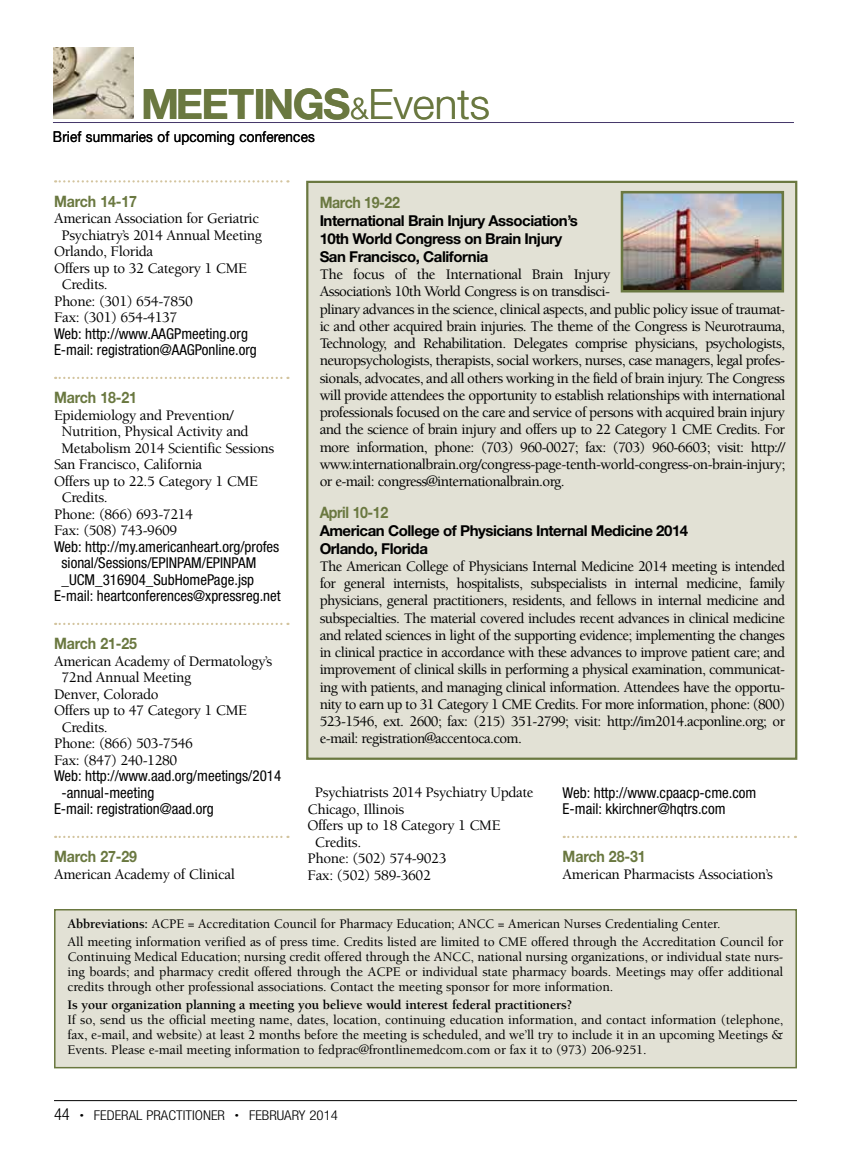
<style>
.page{position:relative;width:851px;height:1161px;background:#fff}
.page>*{position:absolute;margin:0;border:0;box-sizing:border-box;transform-origin:0 0}
.t1{font:700 42px "Helvetica Neue LT Std";color:#6a7840}
.t2{font:700 15.75px "Helvetica Neue LT Std";letter-spacing:-.01em;color:#6a7840;scale:.9 1}
.t3{font:700 15.75px "Helvetica Neue LT Std";letter-spacing:-.03em;color:#6a7840;scale:.9 1}
.t4{font:500 15px/17.2px "Berkeley Std";letter-spacing:-.04em;color:#000}
.t5{font:condensed 15px/16.5px "Helvetica Neue LT Std";color:#000}
.t6{font:700 15px/18px "Helvetica Neue LT Std";letter-spacing:-.03em;color:#000}
.t7{font:15px "Helvetica Neue LT Std";letter-spacing:.01em;color:#000;scale:.9 1}
.t8{font:500 13.5px/15px "Berkeley Std";letter-spacing:-.01em;color:#000;text-align:justify}
.t9{font:700 13.5px "Berkeley Std";letter-spacing:-.01em;color:#000}
.t10{font:300 condensed 13.5px "Helvetica Neue LT Std";color:#000;scale:1.1 1}
.s1{font-weight:300;font-size:30px}
.s2{font-weight:300}
.s3{font-weight:700}
.s4{font-size:16.5px}
.s5{font-size:7.5px}
</style>
<div class="page">
<hr style="left:54px;top:1100px;width:742px;height:1px;background:#000">
<hr style="left:53px;top:122px;width:740px;height:1px;background:#44376a">
<img style="left:53px;top:47px;width:80px;height:72px">
<svg style="left:55px;top:180px;width:233px;height:3px"></svg>
<svg style="left:55px;top:377px;width:233px;height:2px"></svg>
<svg style="left:55px;top:623px;width:233px;height:2px"></svg>
<svg style="left:55px;top:836px;width:233px;height:2px"></svg>
<div style="left:55px;top:910px;width:741px;height:158px;background:#e2e1d5"></div>
<div style="left:54px;top:909px;width:742px;height:159px;border:2px solid #6a7840"></div>
<div style="left:306px;top:181px;width:491px;height:579px;background:#e2e1d5;border:2px solid #6a7840"></div>
<img style="left:624px;top:195px;width:156px;height:93px">
<div style="left:620px;top:191px;width:164px;height:101px;border:3px solid #6a7840"></div>
<svg style="left:563px;top:836px;width:233px;height:2px"></svg>
<h1 class="t1" style="left:141px;top:78px;width:350px">Meetings<span class="s1">&amp;</span><span class="s2">Events</span></h1>
<p class="t7" style="left:53px;top:128px;width:292px">Brief summaries of upcoming conferences</p>
<p class="t2" style="left:54px;top:191px;width:94px">March 14-17</p>
<p class="t4" style="left:54px;top:210px;width:206px">American Association for Geriatric</p>
<p class="t4" style="left:62px;top:226px;width:202px">Psychiatry’s 2014 Annual Meeting</p>
<p class="t4" style="left:54px;top:243px;width:101px">Orlando, Florida</p>
<p class="t4" style="left:54px;top:259px;width:195px">Offers up to 32 Category 1 CME</p>
<p class="t4" style="left:62px;top:276px;width:48px">Credits.</p>
<p class="t4" style="left:54px;top:292px;width:140px">Phone: (301) 654-7850</p>
<p class="t4" style="left:54px;top:309px;width:125px">Fax: (301) 654-4137</p>
<p class="t5" style="left:54px;top:325px;width:204px">Web: http://www.AAGPmeeting.org<br>E-mail: registration@AAGPonline.org</p>
<p class="t2" style="left:54px;top:388px;width:94px">March 18-21</p>
<p class="t4" style="left:54px;top:406px;width:181px">Epidemiology and Prevention/</p>
<p class="t4" style="left:62px;top:423px;width:189px">Nutrition, Physical Activity and</p>
<p class="t4" style="left:62px;top:439px;width:214px">Metabolism 2014 Scientific Sessions</p>
<p class="t4" style="left:54px;top:456px;width:150px">San Francisco, California</p>
<p class="t4" style="left:54px;top:472px;width:205px">Offers up to 22.5 Category 1 CME</p>
<p class="t4" style="left:62px;top:489px;width:48px">Credits.</p>
<p class="t4" style="left:54px;top:505px;width:140px">Phone: (866) 693-7214</p>
<p class="t4" style="left:54px;top:522px;width:125px">Fax: (508) 743-9609</p>
<p class="t5" style="left:54px;top:538px;width:227px">Web: http://my.americanheart.org/profes</p>
<p class="t5" style="left:62px;top:554px;width:196px">sional/Sessions/EPINPAM/EPINPAM</p>
<p class="t5" style="left:62px;top:571px;width:194px">_UCM_316904_SubHomePage.jsp</p>
<p class="t5" style="left:54px;top:587px;width:228px">E-mail: heartconferences@xpressreg.net</p>
<p class="t2" style="left:54px;top:634px;width:94px">March 21-25</p>
<p class="t4" style="left:54px;top:652px;width:220px">American Academy of Dermatology’s</p>
<p class="t4" style="left:62px;top:669px;width:131px">72nd Annual Meeting</p>
<p class="t4" style="left:54px;top:685px;width:106px">Denver, Colorado</p>
<p class="t4" style="left:54px;top:702px;width:195px">Offers up to 47 Category 1 CME</p>
<p class="t4" style="left:62px;top:718px;width:48px">Credits.</p>
<p class="t4" style="left:54px;top:735px;width:140px">Phone: (866) 503-7546</p>
<p class="t4" style="left:54px;top:751px;width:125px">Fax: (847) 240-1280</p>
<p class="t5" style="left:54px;top:767px;width:229px">Web: http://www.aad.org/meetings/2014</p>
<p class="t5" style="left:62px;top:784px;width:94px">-annual-meeting</p>
<p class="t5" style="left:54px;top:800px;width:161px">E-mail: registration@aad.org</p>
<p class="t2" style="left:54px;top:847px;width:94px">March 27-29</p>
<p class="t4" style="left:54px;top:865px;width:182px">American Academy of Clinical</p>
<p class="t8" style="left:68px;top:915px;width:717px;line-height:18px"><span class="s3">Abbreviations:</span> ACPE = Accreditation Council for Pharmacy Education; ANCC = American Nurses Credentialing Center.<br>All meeting information verified as of press time. Credits listed are limited to CME offered through the Accreditation Council for</p>
<p class="t8" style="left:68px;top:949px;width:717px">Continuing Medical Education; nursing credit offered through the ANCC, national nursing organizations, or individual state nurs&shy;ing boards; and pharmacy credit offered through the ACPE or individual state pharmacy boards. Meetings may offer additional credits through other professional associations. Contact the meeting sponsor for more information.</p>
<p class="t9" style="left:68px;top:997px;width:506px">Is your organization planning a meeting you believe would interest federal practitioners?</p>
<p class="t8" style="left:67px;top:1012px;width:717px">If so, send us the official meeting name, dates, location, continuing education information, and contact information (telephone, fax, e-mail, and website) at least 2 months before the meeting is scheduled, and we’ll try to include it in an upcoming Meetings &amp; Events. Please e-mail meeting information to fedprac@frontlinemedcom.com or fax it to (973) 206-9251.</p>
<p class="t3" style="left:320px;top:193px;width:91px">March 19-22</p>
<p class="t6" style="left:320px;top:211px;width:260px">International Brain Injury Association’s<br>10th World Congress on Brain Injury<br>San Francisco, California</p>
<p class="t4" style="left:320px;top:266px;width:467px">The focus of the International Brain Injury<br>Association’s 10th World Congress is on transdisci-<br>plinary advances in the science, clinical aspects, and public policy issue of traumat&shy;ic and other acquired brain injuries. The theme of the Congress is Neurotrauma, Technology, and Rehabilitation. Delegates comprise physicians, psychologists, neuropsychologists, therapists, social workers, nurses, case managers, legal profes&shy;sionals, advocates, and all others working in the field of brain injury. The Congress will provide attendees the opportunity to establish relationships with international professionals focused on the care and service of persons with acquired brain injury and the science of brain injury and offers up to 22 Category 1 CME Credits. For more information, phone: (703) 960-0027; fax: (703) 960-6603; visit: http:// www.internationalbrain.org/congress-page-tenth-world-congress-on-brain-injury; or e-mail: congress@internationalbrain.org.</p>
<p class="t3" style="left:320px;top:502px;width:78px">April 10-12</p>
<p class="t6" style="left:320px;top:521px;width:370px">American College of Physicians Internal Medicine 2014<br>Orlando, Florida</p>
<p class="t4" style="left:320px;top:558px;width:467px;text-align:justify">The American College of Physicians Internal Medicine 2014 meeting is intended for general internists, hospitalists, subspecialists in internal medicine, family physicians, general practitioners, residents, and fellows in internal medicine and subspecialties. The material covered includes recent advances in clinical medicine and related sciences in light of the supporting evidence; implementing the changes in clinical practice in accordance with these advances to improve patient care; and improvement of clinical skills in performing a physical examination, communicat&shy;ing with patients, and managing clinical information. Attendees have the opportu&shy;nity to earn up to 31 Category 1 CME Credits. For more information, phone: (800)<br>523-1546, ext. 2600; fax: (215) 351-2799; visit: http://im2014.acponline.org; or e-mail: registration@accentoca.com.</p>
<p class="t4" style="left:315px;top:784px;width:220px">Psychiatrists 2014 Psychiatry Update</p>
<p class="t4" style="left:307px;top:801px;width:98px">Chicago, Illinois</p>
<p class="t4" style="left:307px;top:817px;width:195px">Offers up to 18 Category 1 CME</p>
<p class="t4" style="left:315px;top:834px;width:48px">Credits.</p>
<p class="t4" style="left:307px;top:850px;width:140px">Phone: (502) 574-9023</p>
<p class="t4" style="left:307px;top:867px;width:125px">Fax: (502) 589-3602</p>
<p class="t5" style="left:562px;top:784px;width:195px">Web: http://www.cpaacp-cme.com<br>E-mail: kkirchner@hqtrs.com</p>
<p class="t2" style="left:562px;top:847px;width:94px">March 28-31</p>
<p class="t4" style="left:562px;top:866px;width:212px">American Pharmacists Association’s</p>
<p class="t10" style="left:54px;top:1107px;width:259px"><span class="s4">44</span> <span class="s5">•</span> FEDERAL PRACTITIONER <span class="s5">•</span> FEBRUARY 2014</p>
</div>
